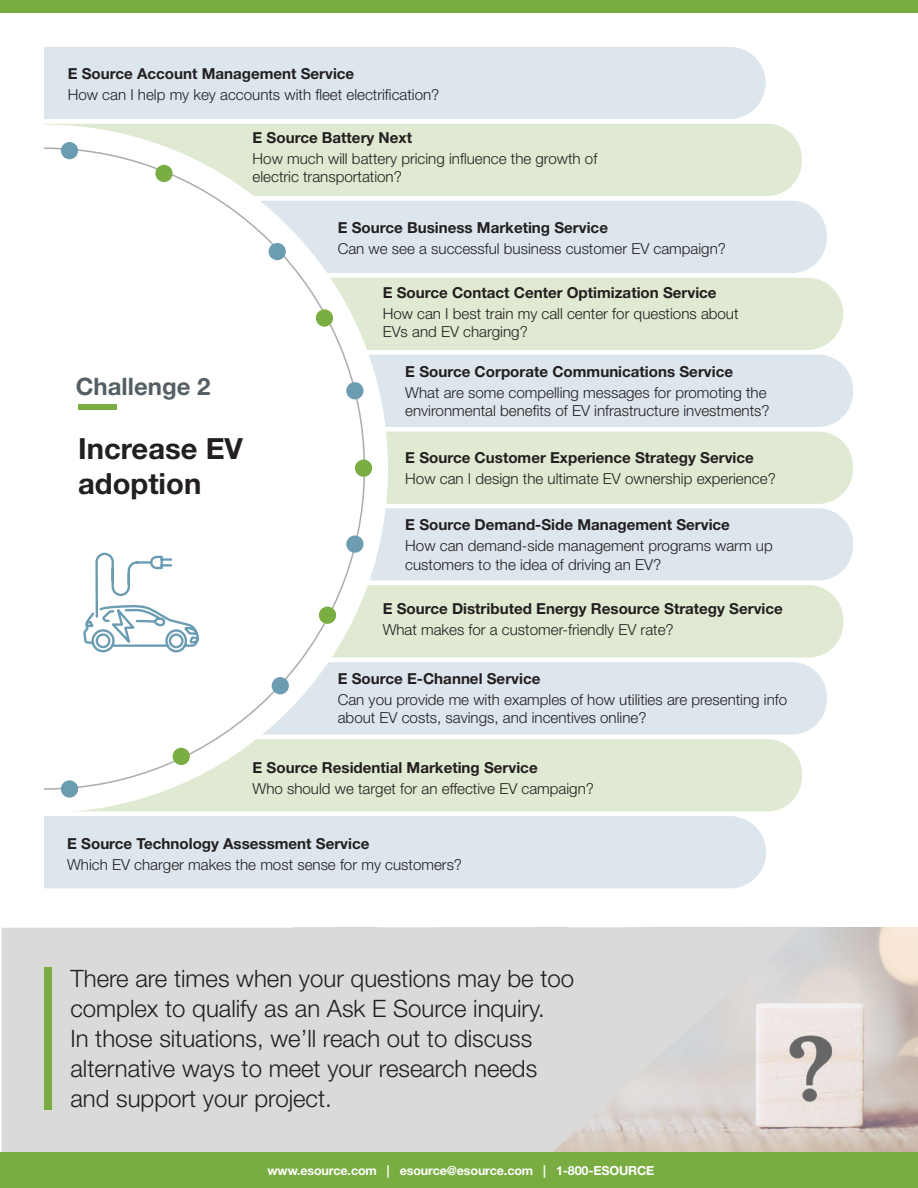
<style>
.page{position:relative;width:918px;height:1188px;background:#fff}
.page>*{position:absolute;margin:0;border:0;box-sizing:border-box;transform-origin:0 0}
.t1{font:700 29.25px/35px "Helvetica Neue LT Std";color:#231f20}
.t2{font:300 24px/30px "Helvetica Neue LT Std";color:#231f20}
.t3{font:700 24px "Helvetica Neue LT Std";color:#535f65}
.t4{font:300 15.15px/18.1px "Helvetica Neue LT Std";color:#231f20}
.t5{font:700 15.15px "Helvetica Neue LT Std";color:#231f20}
.t6{font:700 12.6px "Helvetica Neue LT Std";letter-spacing:-.01em;color:#fff}
</style>
<div class="page">
<div style="left:44px;top:47px;width:722px;height:72px;background:#dce6ec"></div>
<div style="left:44px;top:124px;width:758px;height:72px;background:#e0e9d1"></div>
<div style="left:95px;top:201px;width:732px;height:72px;background:#dce6ec;border-radius:35px"></div>
<div style="left:95px;top:278px;width:748px;height:72px;background:#e0e9d1;border-radius:36px"></div>
<div style="left:95px;top:355px;width:758px;height:72px;background:#dce6ec;border-radius:35px"></div>
<div style="left:95px;top:432px;width:758px;height:72px;background:#e0e9d1;border-radius:35px"></div>
<div style="left:95px;top:508px;width:758px;height:73px;background:#dce6ec;border-radius:35px"></div>
<div style="left:95px;top:585px;width:748px;height:72px;background:#e0e9d1;border-radius:35px"></div>
<div style="left:95px;top:662px;width:732px;height:72px;background:#dce6ec;border-radius:35px"></div>
<div style="left:388px;top:739px;width:414px;height:72px;background:#e0e9d1"></div>
<div style="left:44px;top:816px;width:722px;height:72px;background:#dce6ec"></div>
<svg style="left:44px;top:125px;width:344px;height:687px;fill:#e0e9d1"></svg>
<svg style="left:44px;top:147px;width:321px;height:643px"></svg>
<div style="left:61px;top:142px;width:17px;height:17px;background:#6b9cb2;border-radius:50%"></div>
<div style="left:155px;top:165px;width:18px;height:17px;background:#7aad42;border-radius:50%"></div>
<div style="left:269px;top:243px;width:17px;height:17px;background:#6b9cb2;border-radius:50%"></div>
<div style="left:316px;top:309px;width:17px;height:18px;background:#7aad42;border-radius:50%"></div>
<div style="left:346px;top:382px;width:18px;height:17px;background:#6b9cb2;border-radius:50%"></div>
<div style="left:355px;top:460px;width:17px;height:17px;background:#7aad42;border-radius:50%"></div>
<div style="left:346px;top:535px;width:18px;height:18px;background:#6b9cb2;border-radius:50%"></div>
<div style="left:319px;top:607px;width:17px;height:17px;background:#7aad42;border-radius:50%"></div>
<div style="left:272px;top:677px;width:17px;height:17px;background:#6b9cb2;border-radius:50%"></div>
<div style="left:173px;top:748px;width:17px;height:17px;background:#7aad42;border-radius:50%"></div>
<div style="left:61px;top:780px;width:17px;height:18px;background:#6b9cb2;border-radius:50%"></div>
<svg style="left:83px;top:551px;width:118px;height:103px"></svg>
<div style="left:79px;top:404px;width:38px;height:6px;background:#79ad41"></div>
<img style="left:801px;top:928px;width:117px;height:224px">
<svg style="left:1px;top:928px;width:800px;height:224px;background:#d9d8d6"></svg>
<div style="left:0;top:1152px;width:918px;height:36px;background:#79ad41"></div>
<div style="left:0;top:0;width:918px;height:13px;background:#79ad41"></div>
<div style="left:44px;top:967px;width:8px;height:143px;background:#79ad41"></div>
<p class="t5" style="left:68px;top:64px;width:288px">E Source Account Management Service</p>
<p class="t4" style="left:68px;top:85px;width:373px">How can I help my key accounts with fleet electrification?</p>
<p class="t5" style="left:253px;top:129px;width:161px">E Source Battery Next</p>
<p class="t4" style="left:253px;top:149px;width:346px">How much will battery pricing influence the growth of electric transportation?</p>
<h2 class="t3" style="left:76px;top:371px;width:136px">Challenge 2</h2>
<h1 class="t1" style="left:78px;top:430px;width:166px">Increase EV adoption</h1>
<p class="t5" style="left:338px;top:218px;width:272px">E Source Business Marketing Service</p>
<p class="t4" style="left:338px;top:239px;width:390px">Can we see a successful business customer EV campaign?</p>
<p class="t5" style="left:383px;top:283px;width:335px">E Source Contact Center Optimization Service</p>
<p class="t4" style="left:383px;top:304px;width:357px">How can I best train my call center for questions about<br>EVs and EV charging?</p>
<p class="t5" style="left:405px;top:362px;width:329px">E Source Corporate Communications Service</p>
<p class="t4" style="left:405px;top:383px;width:366px">What are some compelling messages for promoting the environmental benefits of EV infrastructure investments?</p>
<p class="t5" style="left:405px;top:448px;width:350px">E Source Customer Experience Strategy Service</p>
<p class="t4" style="left:405px;top:469px;width:372px">How can I design the ultimate EV ownership experience?</p>
<p class="t5" style="left:405px;top:516px;width:326px">E Source Demand-Side Management Service</p>
<p class="t4" style="left:405px;top:537px;width:369px">How can demand-side management programs warm up customers to the idea of driving an EV?</p>
<p class="t5" style="left:383px;top:599px;width:402px">E Source Distributed Energy Resource Strategy Service</p>
<p class="t4" style="left:383px;top:620px;width:293px">What makes for a customer-friendly EV rate?</p>
<p class="t5" style="left:338px;top:669px;width:204px">E Source E-Channel Service</p>
<p class="t4" style="left:338px;top:690px;width:451px">Can you provide me with examples of how utilities are presenting info about EV costs, savings, and incentives online?</p>
<p class="t5" style="left:253px;top:758px;width:287px">E Source Residential Marketing Service</p>
<p class="t4" style="left:253px;top:779px;width:343px">Who should we target for an effective EV campaign?</p>
<p class="t5" style="left:67px;top:834px;width:304px">E Source Technology Assessment Service</p>
<p class="t4" style="left:67px;top:855px;width:396px">Which EV charger makes the most sense for my customers?</p>
<h2 class="t2" style="left:70px;top:963px;width:505px">There are times when your questions may be too complex to qualify as an Ask E Source inquiry.<br>In those situations, we’ll reach out to discuss alternative ways to meet your research needs and support your project.</h2>
<p class="t6" style="left:268px;top:1162px;width:388px">www.esource.com | esource@esource.com | 1-800-ESOURCE</p>
</div>
